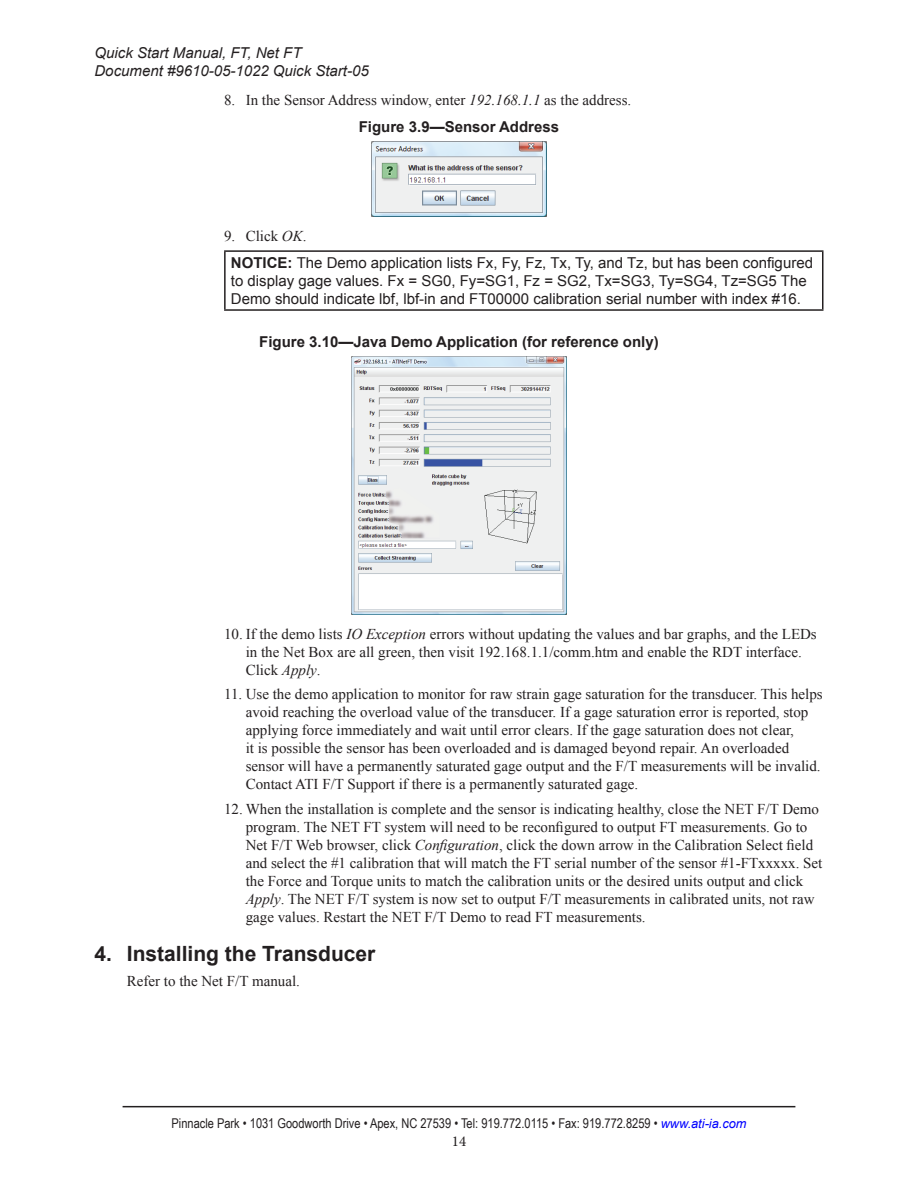
<style>
.page{position:relative;width:918px;height:1188px;background:#fff}
.page>*{position:absolute;margin:0;border:0;box-sizing:border-box;transform-origin:0 0}
.t1{font:700 21px "Arial";color:#231f20}
.Text_1{font:15px/18px "Times New Roman";color:#231f20}
.Notice{font:15px/18px "Arial";color:#231f20}
.t2{font:700 15px "Arial";color:#231f20}
.t3{font:italic 15px/18px "Arial";color:#231f20}
.t4{font:15px "Minion Pro";color:#231f20}
.t5{font:13.5px "Arial Narrow";color:#231f20}
.s1{font-style:italic}
.s2{font-weight:700}
.s3{font-family:"Arial";font-style:italic;font-size:12.75px;color:#00f}
</style>
<div class="page">
<hr style="left:123px;top:1106px;width:672px;height:1px;background:#231f20">
<img style="left:372px;top:142px;width:174px;height:75px">
<hr style="left:224px;top:250px;width:600px;height:2px;background:#231f20">
<hr style="left:224px;top:252px;width:2px;height:57px;background:#231f20">
<hr style="left:822px;top:252px;width:2px;height:57px;background:#231f20">
<hr style="left:224px;top:309px;width:600px;height:2px;background:#231f20">
<img style="left:352px;top:357px;width:214px;height:257px">
<p class="t3" style="left:94px;top:44px;width:276px">Quick Start Manual, FT, Net FT<br>Document #9610-05-1022 Quick Start‑05</p>
<p class="Text_1" style="left:224px;top:91px;width:409px">8. In the Sensor Address window, enter <span class="s1">192.168.1.1</span> as the address.</p>
<p class="t2" style="left:359px;top:117px;width:202px">Figure 3.9—Sensor Address</p>
<p class="Text_1" style="left:224px;top:227px;width:84px">9. Click <span class="s1">OK</span>.</p>
<p class="Notice" style="left:231px;top:254px;width:584px"><span class="s2">NOTICE:</span> The Demo application lists Fx, Fy, Fz, Tx, Ty, and Tz, but has been configured to display gage values. Fx = SG0, Fy=SG1, Fz = SG2, Tx=SG3, Ty=SG4, Tz=SG5 The<br>Demo should indicate lbf, lbf-in and FT00000 calibration serial number with index #16.</p>
<p class="t2" style="left:259px;top:332px;width:401px">Figure 3.10—Java Demo Application (for reference only)</p>
<p class="Text_1" style="left:246px;top:625px;width:573px;text-indent:-22px">10. If the demo lists <span class="s1">IO Exception</span> errors without updating the values and bar graphs, and the LEDs in the Net Box are all green, then visit 192.168.1.1/comm.htm and enable the RDT interface.<br>Click <span class="s1">Apply</span>.</p>
<p class="Text_1" style="left:246px;top:685px;width:579px;text-indent:-22px">11. Use the demo application to monitor for raw strain gage saturation for the transducer. This helps avoid reaching the overload value of the transducer. If a gage saturation error is reported, stop applying force immediately and wait until error clears. If the gage saturation does not clear,<br>it is possible the sensor has been overloaded and is damaged beyond repair. An overloaded sensor will have a permanently saturated gage output and the F/T measurements will be invalid.<br>Contact ATI F/T Support if there is a permanently saturated gage.</p>
<p class="Text_1" style="left:246px;top:800px;width:578px;text-indent:-22px">12. When the installation is complete and the sensor is indicating healthy, close the NET F/T Demo program. The NET FT system will need to be reconfigured to output FT measurements. Go to Net F/T Web browser, click <span class="s1">Configuration</span>, click the down arrow in the Calibration Select field and select the #1 calibration that will match the FT serial number of the sensor #1-FTxxxxx. Set the Force and Torque units to match the calibration units or the desired units output and click <span class="s1">Apply</span>. The NET F/T system is now set to output F/T measurements in calibrated units, not raw gage values. Restart the NET F/T Demo to read FT measurements.</p>
<p class="t1" style="left:94px;top:939px;width:282px">4. Installing the Transducer</p>
<p class="Text_1" style="left:127px;top:972px;width:175px">Refer to the Net F/T manual.</p>
<p class="t5" style="left:172px;top:1114px;width:576px">Pinnacle Park • 1031 Goodworth Drive • Apex, NC 27539 • Tel: 919.772.0115 • Fax: 919.772.8259 • <span class="s3">www.ati‑ia.com</span></p>
<p class="t4" style="left:452px;top:1131px;width:16px">14</p>
</div>
